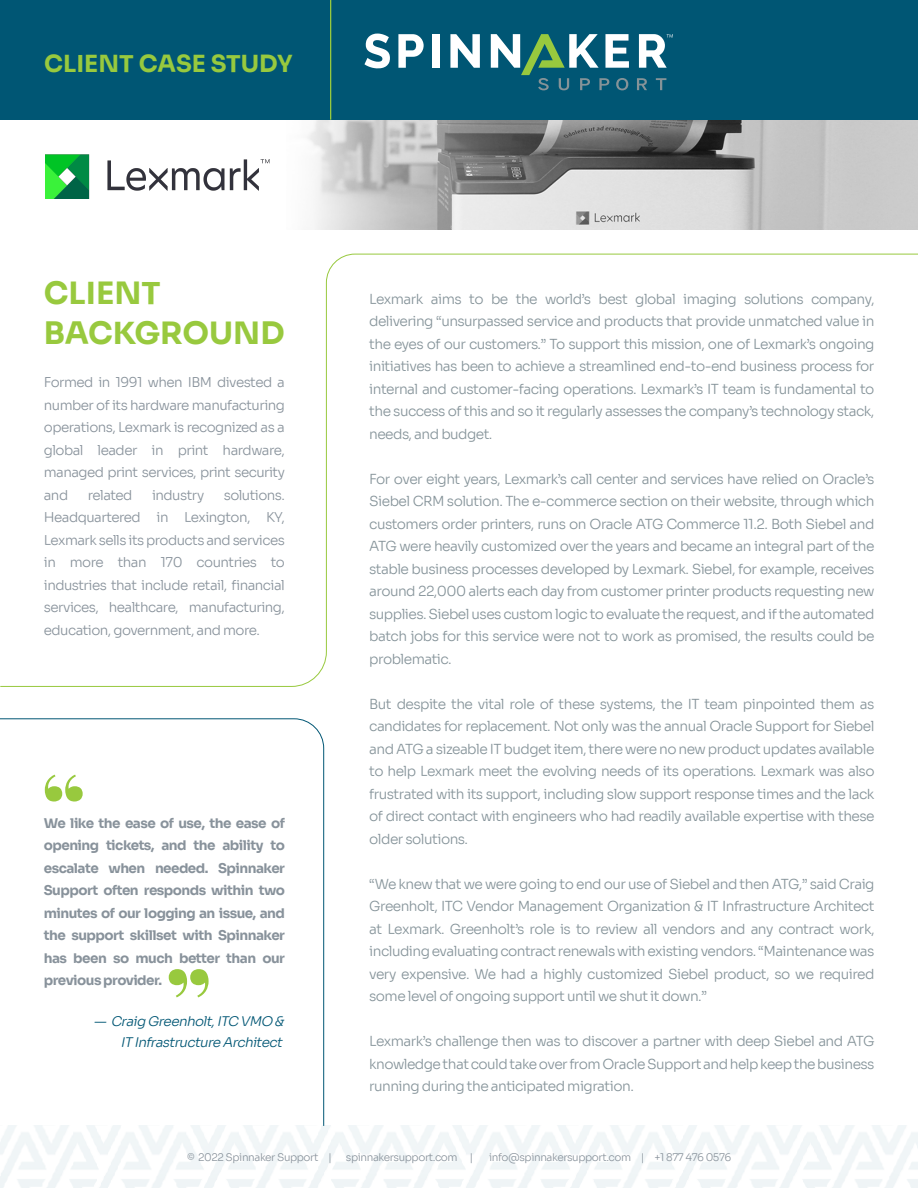
<style>
.page{position:relative;width:918px;height:1188px;background:#fff}
.page>*{position:absolute;margin:0;border:0;box-sizing:border-box;transform-origin:0 0}
.t1{font:700 30.9px/39.8px "Sora";color:#98c93e}
.t2{font:700 23.7px "Sora";color:#98c93e}
.t3{font:300 13.8px/22.5px "Sora";letter-spacing:-.04em;color:#859399;text-align:justify}
.t4{font:300 13.5px/22.5px "Sora";letter-spacing:-.04em;color:#88929b;text-align:justify}
.t5{font:700 13.5px/22.5px "Sora";letter-spacing:-.04em;color:#88929b;text-align:justify}
.t6{font:italic 300 13.2px/21px "Sora";color:#005674;text-align:right}
.t7{font:300 10.5px "Sora";letter-spacing:-.04em;color:#88929b}
</style>
<div class="page">
<img style="left:307px;top:120px;width:610px;height:110px">
<div style="left:0;top:0;width:918px;height:120px;background:#005674"></div>
<svg style="left:364px;top:34px;width:26px;height:35px"></svg>
<svg style="left:398px;top:34px;width:26px;height:34px"></svg>
<div style="left:432px;top:34px;width:8px;height:34px;background:#fff"></div>
<svg style="left:450px;top:34px;width:30px;height:34px"></svg>
<svg style="left:491px;top:34px;width:138px;height:56px"></svg>
<svg style="left:637px;top:78px;width:10px;height:12px"></svg>
<svg style="left:656px;top:78px;width:10px;height:12px"></svg>
<svg style="left:639px;top:34px;width:34px;height:34px"></svg>
<hr style="left:330px;top:0;width:1px;height:120px;background:#98c93e">
<img style="left:45px;top:154px;width:225px;height:44px">
<svg style="left:0;top:253px;width:918px;height:434px"></svg>
<svg style="left:0;top:718px;width:324px;height:409px"></svg>
<h2 class="t2" style="left:44px;top:43px;width:250px">CLIENT CASE STUDY</h2>
<h1 class="t1" style="left:44px;top:270px;width:242px">CLIENT<br>BACKGROUND</h1>
<p class="t4" style="left:44px;top:370px;width:243px">Formed in 1991 when IBM divested a number of its hardware manufacturing operations, Lexmark is recognized as a global leader in print hardware, managed print services, print security and</p>
<p class="t4" style="left:44px;top:482px;width:243px;text-indent:180px">solutions.<br>Headquartered in Lexington, KY, Lexmark sells its products and services in more than 170 countries to industries that include retail, financial services, healthcare, manufacturing, education, government, and more.</p>
<p class="t4" style="left:88px;top:482px;width:46px">related</p>
<p class="t4" style="left:152px;top:482px;width:54px">industry</p>
<p class="t5" style="left:44px;top:811px;width:243px">We like the ease of use, the ease of opening tickets, and the ability to escalate when needed. Spinnaker Support often responds within two minutes of our logging an issue, and the support skillset with Spinnaker has been so much better than our previous provider.</p>
<p class="t6" style="left:94px;top:1010px;width:195px">— Craig Greenholt,ITC VMO &amp;<br>ITInfrastructureArchitect</p>
<p class="t3" style="left:369px;top:287px;width:507px">Lexmark aims to be the world’s best global imaging solutions company, delivering “unsurpassed service and products that provide unmatched value in the eyes of our customers.” To support this mission, one of Lexmark’s ongoing initiatives has been to achieve a streamlined end-to-end business process for internal and customer-facing operations. Lexmark’s IT team is fundamental to the success of this and so it regularly assesses the company’s technology stack, needs, and budget.</p>
<p class="t3" style="left:369px;top:466px;width:507px">For over eight years, Lexmark’s call center and services have relied on Oracle’s Siebel CRM solution. The e-commerce section on their website, through which customers order printers, runs on Oracle ATG Commerce 11.2. Both Siebel and ATG were heavily customized over the years and became an integral part of the stable business processes developed by Lexmark. Siebel, for example, receives around 22,000 alerts each day from customer printer products requesting new supplies. Siebel uses custom logic to evaluate the request, and if the automated batch jobs for this service were not to work as promised, the results could be problematic.</p>
<p class="t3" style="left:369px;top:691px;width:507px">But despite the vital role of these systems, the IT team pinpointed them as candidates for replacement. Not only was the annual Oracle Support for Siebel and ATG a sizeable IT budget item, there were no new product updates available to help Lexmark meet the evolving needs of its operations. Lexmark was also frustrated with its support, including slow support response times and the lack of direct contact with engineers who had readily available expertise with these older solutions.</p>
<p class="t3" style="left:369px;top:871px;width:507px">“We knew that we were going to end our use of Siebel and then ATG,” said Craig Greenholt, ITC Vendor Management Organization &amp; IT Infrastructure Architect at Lexmark. Greenholt’s role is to review all vendors and any contract work, including evaluating contract renewals with existing vendors. “Maintenance was very expensive. We had a highly customized Siebel product, so we required some level of ongoing support until we shut it down.”</p>
<p class="t3" style="left:369px;top:1029px;width:507px">Lexmark’s challenge then was to discover a partner with deep Siebel and ATG knowledge that could take over from Oracle Support and help keep the business running during the anticipated migration.</p>
<p class="t7" style="left:187px;top:1148px;width:147px">© 2022 Spinnaker Support |</p>
<p class="t7" style="left:346px;top:1148px;width:129px">spinnakersupport.com |</p>
<p class="t7" style="left:489px;top:1148px;width:244px">info@spinnakersupport.com | +1 877 476 0576</p>
</div>
